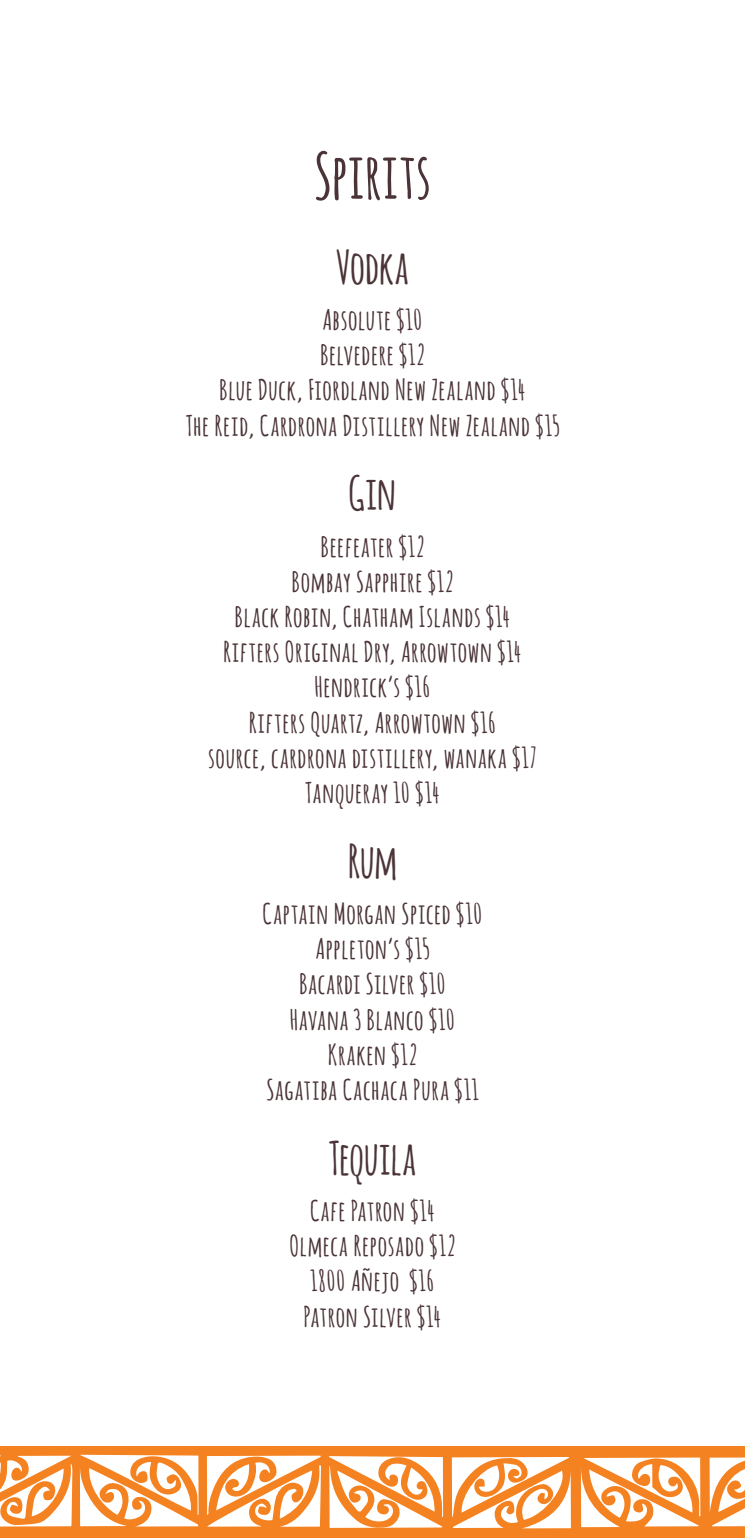
<style>
.page{position:relative;width:745px;height:1538px;background:#fff}
.page>*{position:absolute;margin:0;border:0;box-sizing:border-box;transform-origin:0 0}
.t1{font:700 63px "Amatic";letter-spacing:.025em;color:#4b3437}
.t2{font:700 45.5px "Amatic";letter-spacing:.015em;color:#4b3437}
.t3{font:700 28px/35.2px "Amatic";letter-spacing:.045em;color:#4b3437;text-align:center}
</style>
<div class="page">
<div style="left:0;top:1446px;width:744px;height:92px;background:#f58220"></div>
<svg style="left:329px;top:1456px;width:114px;height:72px"></svg>
<svg style="left:80px;top:1455px;width:118px;height:71px"></svg>
<svg style="left:451px;top:1457px;width:120px;height:71px"></svg>
<svg style="left:580px;top:1457px;width:120px;height:70px"></svg>
<svg style="left:207px;top:1455px;width:114px;height:72px"></svg>
<svg style="left:709px;top:1457px;width:35px;height:69px"></svg>
<svg style="left:0;top:1455px;width:72px;height:71px"></svg>
<h1 class="t1" style="left:314px;top:131px;width:117px">Spirits</h1>
<h2 class="t2" style="left:336px;top:234px;width:74px">Vodka</h2>
<p class="t3" style="left:186px;top:301px;width:374px">Absolute $10<br>Belvedere $12<br>Blue Duck, Fiordland New Zealand $14<br>The Reid, Cardrona Distillery New Zealand $15</p>
<h2 class="t2" style="left:349px;top:461px;width:49px">Gin</h2>
<p class="t3" style="left:208px;top:527px;width:329px">Beefeater $12<br>Bombay Sapphire $12<br>Black Robin, Chatham Islands $14<br>Rifters Original Dry, Arrowtown $14<br>Hendrick’s $16<br>Rifters Quartz, Arrowtown $16<br>source, cardrona distillery, wanaka $17<br>Tanqueray 10 $14</p>
<h2 class="t2" style="left:348px;top:828px;width:50px">Rum</h2>
<p class="t3" style="left:263px;top:895px;width:220px">Captain Morgan Spiced $10<br>Appleton’s $15<br>Bacardi Silver $10<br>Havana 3 Blanco $10<br>Kraken $12<br>Sagatiba Cachaca Pura $11</p>
<h2 class="t2" style="left:329px;top:1125px;width:88px">Tequila</h2>
<p class="t3" style="left:290px;top:1192px;width:166px">Cafe Patron $14<br>Olmeca Reposado $12<br>1800 Añejo $16<br>Patron Silver $14</p>
</div>
